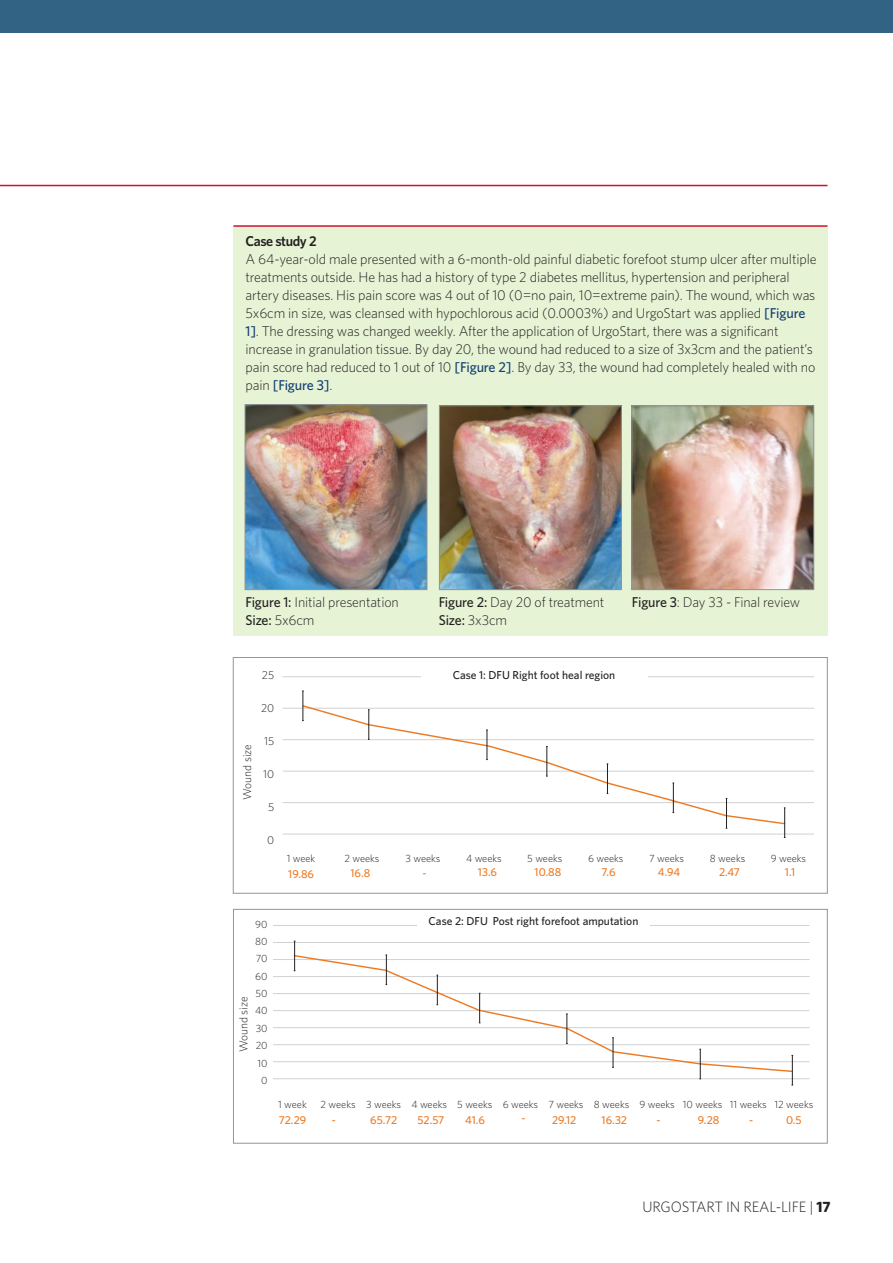
<style>
.page{position:relative;width:893px;height:1263px;background:#fff}
.page>*{position:absolute;margin:0;border:0;box-sizing:border-box;transform-origin:0 0}
.t1{font:300 15px "Whitney";letter-spacing:-.01em;color:#231f20}
.Text_Fullout{font:300 14.25px/18px "Whitney";letter-spacing:-.01em;color:#231f20}
.Text_Fullout-2{font:500 14.25px "Whitney";letter-spacing:-.01em;color:#231f20}
.Text_Fullout-3{font:600 14.25px "Whitney";letter-spacing:-.03em;color:#231f20}
.Sub-Heading{font:500 11.55px "Whitney";color:#ec7a23}
.Sub-Heading-2{font:500 11.55px "Whitney";color:#231f20}
.Sub-Heading-3{font:300 11.55px "Whitney";color:#231f20}
.Sub-Heading-4{font:300 10.5px "Whitney";letter-spacing:-.01em;color:#231f20}
.s1{font-weight:500;color:#153f73}
.s2{font-weight:500}
.s3{font-weight:300}
.s4{font-weight:700}
</style>
<div class="page">
<div style="left:0;top:0;width:893px;height:32px;background:#326384"></div>
<hr style="left:0;top:185px;width:827px;height:1px;background:#ce122d">
<div style="left:233px;top:226px;width:594px;height:410px;background:#e6f4d5"></div>
<img style="left:247px;top:406px;width:178px;height:182px">
<div style="left:245px;top:404px;width:182px;height:186px;border:1px solid #939598"></div>
<img style="left:441px;top:408px;width:178px;height:180px">
<div style="left:439px;top:406px;width:182px;height:184px;border:1px solid #939598"></div>
<img style="left:634px;top:408px;width:178px;height:180px">
<div style="left:632px;top:406px;width:182px;height:184px;border:1px solid #939598"></div>
<hr style="left:233px;top:225px;width:594px;height:2px;background:#ce122d">
<div style="left:233px;top:657px;width:594px;height:236px;border:1px solid #939598"></div>
<hr style="left:283px;top:676px;width:531px;height:1px;background:#d1d2d4">
<hr style="left:283px;top:708px;width:531px;height:1px;background:#d1d2d4">
<hr style="left:283px;top:739px;width:531px;height:1px;background:#d1d2d4">
<hr style="left:283px;top:771px;width:531px;height:1px;background:#d1d2d4">
<hr style="left:283px;top:802px;width:531px;height:1px;background:#d1d2d4">
<hr style="left:283px;top:834px;width:531px;height:1px;background:#d1d2d4">
<svg style="left:301px;top:705px;width:486px;height:120px"></svg>
<svg style="left:302px;top:691px;width:2px;height:30px"></svg>
<svg style="left:368px;top:709px;width:2px;height:31px"></svg>
<svg style="left:486px;top:730px;width:2px;height:30px"></svg>
<hr style="left:547px;top:746px;width:1px;height:30px;background:#231f20">
<svg style="left:607px;top:764px;width:1px;height:30px"></svg>
<svg style="left:672px;top:783px;width:2px;height:30px"></svg>
<hr style="left:726px;top:798px;width:1px;height:30px;background:#231f20">
<svg style="left:784px;top:808px;width:1px;height:30px"></svg>
<div style="left:421px;top:671px;width:226px;height:15px;background:#fff"></div>
<div style="left:233px;top:909px;width:594px;height:234px;border:1px solid #939598"></div>
<hr style="left:273px;top:925px;width:537px;height:1px;background:#d1d2d4">
<hr style="left:273px;top:942px;width:537px;height:1px;background:#d1d2d4">
<hr style="left:273px;top:959px;width:537px;height:1px;background:#d1d2d4">
<hr style="left:273px;top:976px;width:537px;height:1px;background:#d1d2d4">
<hr style="left:273px;top:993px;width:537px;height:1px;background:#d1d2d4">
<hr style="left:273px;top:1010px;width:537px;height:1px;background:#d1d2d4">
<hr style="left:273px;top:1027px;width:537px;height:1px;background:#d1d2d4">
<hr style="left:273px;top:1044px;width:537px;height:1px;background:#d1d2d4">
<hr style="left:273px;top:1061px;width:537px;height:1px;background:#d1d2d4">
<hr style="left:273px;top:1078px;width:537px;height:1px;background:#d1d2d4">
<svg style="left:292px;top:954px;width:502px;height:119px"></svg>
<hr style="left:294px;top:941px;width:1px;height:30px;background:#231f20">
<svg style="left:386px;top:955px;width:1px;height:30px"></svg>
<hr style="left:437px;top:975px;width:1px;height:30px;background:#231f20">
<hr style="left:479px;top:993px;width:1px;height:30px;background:#231f20">
<svg style="left:566px;top:1014px;width:2px;height:30px"></svg>
<svg style="left:612px;top:1037px;width:2px;height:31px"></svg>
<hr style="left:700px;top:1049px;width:1px;height:30px;background:#231f20">
<hr style="left:792px;top:1055px;width:1px;height:30px;background:#231f20">
<div style="left:417px;top:917px;width:233px;height:15px;background:#fff"></div>
<p class="Text_Fullout-3" style="left:245px;top:233px;width:73px">Case study 2</p>
<p class="Text_Fullout" style="left:245px;top:250px;width:573px">A 64-year-old male presented with a 6-month-old painful diabetic forefoot stump ulcer after multiple treatments outside. He has had a history of type 2 diabetes mellitus, hypertension and peripheral artery diseases. His pain score was 4 out of 10 (0=no pain, 10=extreme pain). The wound, which was 5x6cm in size, was cleansed with hypochlorous acid (0.0003%) and UrgoStart was applied <span class="s1">[Figure 1]</span>. The dressing was changed weekly. After the application of UrgoStart, there was a significant increase in granulation tissue. By day 20, the wound had reduced to a size of 3x3cm and the patient’s pain score had reduced to 1 out of 10 <span class="s1">[Figure 2]</span>. By day 33, the wound had completely healed with no pain <span class="s1">[Figure 3]</span>.</p>
<p class="Text_Fullout" style="left:245px;top:593px;width:155px"><span class="s2">Figure 1:</span> Initial presentation</p>
<p class="Text_Fullout-2" style="left:245px;top:611px;width:71px">Size: <span class="s3">5x6cm</span></p>
<p class="Text_Fullout" style="left:439px;top:593px;width:167px"><span class="s2">Figure 2:</span> Day 20 of treatment</p>
<p class="Text_Fullout-2" style="left:439px;top:611px;width:70px">Size: <span class="s3">3x3cm</span></p>
<p class="Text_Fullout" style="left:632px;top:593px;width:170px"><span class="s2">Figure 3</span>: Day 33 - Final review</p>
<p class="Sub-Heading-3" style="left:240px;top:800px;width:57px;rotate:-90deg">Wound size</p>
<p class="Sub-Heading-3" style="left:262px;top:668px;width:14px">25</p>
<p class="Sub-Heading-3" style="left:261px;top:701px;width:15px">20</p>
<p class="Sub-Heading-3" style="left:264px;top:734px;width:12px">15</p>
<p class="Sub-Heading-3" style="left:263px;top:767px;width:13px">10</p>
<p class="Sub-Heading-3" style="left:268px;top:800px;width:8px">5</p>
<p class="Sub-Heading-3" style="left:267px;top:833px;width:9px">0</p>
<p class="Sub-Heading-4" style="left:287px;top:852px;width:30px">1 week</p>
<p class="Sub-Heading" style="left:288px;top:867px;width:27px">19.86</p>
<p class="Sub-Heading-2" style="left:453px;top:668px;width:164px">Case 1: DFU Right foot heal region</p>
<p class="Sub-Heading-4" style="left:344px;top:852px;width:37px">2 weeks</p>
<p class="Sub-Heading-4" style="left:405px;top:852px;width:36px">3 weeks</p>
<p class="Sub-Heading" style="left:350px;top:866px;width:21px">16.8</p>
<p class="Sub-Heading" style="left:422px;top:866px;width:6px">-</p>
<p class="Sub-Heading-4" style="left:466px;top:852px;width:37px">4 weeks</p>
<p class="Sub-Heading" style="left:478px;top:865px;width:21px">13.6</p>
<p class="Sub-Heading-4" style="left:527px;top:852px;width:37px">5 weeks</p>
<p class="Sub-Heading" style="left:535px;top:865px;width:28px">10.88</p>
<p class="Sub-Heading-4" style="left:588px;top:852px;width:37px">6 weeks</p>
<p class="Sub-Heading" style="left:601px;top:865px;width:16px">7.6</p>
<p class="Sub-Heading-4" style="left:649px;top:852px;width:37px">7 weeks</p>
<p class="Sub-Heading" style="left:658px;top:865px;width:24px">4.94</p>
<p class="Sub-Heading-4" style="left:710px;top:852px;width:37px">8 weeks</p>
<p class="Sub-Heading" style="left:719px;top:865px;width:23px">2.47</p>
<p class="Sub-Heading-4" style="left:771px;top:852px;width:37px">9 weeks</p>
<p class="Sub-Heading" style="left:785px;top:865px;width:12px">1.1</p>
<p class="Sub-Heading-4" style="left:255px;top:918px;width:14px">90</p>
<p class="Sub-Heading-4" style="left:255px;top:935px;width:14px">80</p>
<p class="Sub-Heading-4" style="left:256px;top:952px;width:13px">70</p>
<p class="Sub-Heading-4" style="left:255px;top:970px;width:14px">60</p>
<p class="Sub-Heading-4" style="left:256px;top:987px;width:13px">50</p>
<p class="Sub-Heading-4" style="left:255px;top:1005px;width:14px">40</p>
<p class="Sub-Heading-4" style="left:256px;top:1022px;width:13px">30</p>
<p class="Sub-Heading-4" style="left:256px;top:1039px;width:13px">20</p>
<p class="Sub-Heading-4" style="left:258px;top:1057px;width:11px">10</p>
<p class="Sub-Heading-4" style="left:261px;top:1074px;width:8px">0</p>
<p class="Sub-Heading-3" style="left:237px;top:1052px;width:57px;rotate:-90deg">Wound size</p>
<p class="Sub-Heading-4" style="left:278px;top:1098px;width:30px">1 week</p>
<p class="Sub-Heading" style="left:279px;top:1113px;width:29px">72.29</p>
<p class="Sub-Heading-2" style="left:428px;top:914px;width:211px">Case 2: DFU Post right forefoot amputation</p>
<p class="Sub-Heading-4" style="left:321px;top:1098px;width:37px">2 weeks</p>
<p class="Sub-Heading-4" style="left:366px;top:1098px;width:36px">3 weeks</p>
<p class="Sub-Heading" style="left:370px;top:1113px;width:29px">65.72</p>
<p class="Sub-Heading-4" style="left:411px;top:1098px;width:37px">4 weeks</p>
<p class="Sub-Heading" style="left:418px;top:1113px;width:28px">52.57</p>
<p class="Sub-Heading-4" style="left:457px;top:1098px;width:37px">5 weeks</p>
<p class="Sub-Heading-4" style="left:503px;top:1098px;width:37px">6 weeks</p>
<p class="Sub-Heading" style="left:465px;top:1113px;width:21px">41.6</p>
<p class="Sub-Heading" style="left:522px;top:1111px;width:6px">-</p>
<p class="Sub-Heading-4" style="left:548px;top:1098px;width:37px">7 weeks</p>
<p class="Sub-Heading" style="left:552px;top:1113px;width:26px">29.12</p>
<p class="Sub-Heading-4" style="left:594px;top:1098px;width:37px">8 weeks</p>
<p class="Sub-Heading-4" style="left:639px;top:1098px;width:37px">9 weeks</p>
<p class="Sub-Heading" style="left:602px;top:1113px;width:27px">16.32</p>
<p class="Sub-Heading-4" style="left:683px;top:1098px;width:41px">10 weeks</p>
<p class="Sub-Heading" style="left:698px;top:1113px;width:23px">9.28</p>
<p class="Sub-Heading-4" style="left:730px;top:1098px;width:38px">11 weeks</p>
<p class="Sub-Heading-4" style="left:774px;top:1098px;width:40px">12 weeks</p>
<p class="Sub-Heading" style="left:786px;top:1113px;width:17px">0.5</p>
<p class="Sub-Heading" style="left:332px;top:1113px;width:6px">-</p>
<p class="Sub-Heading" style="left:656px;top:1113px;width:6px">-</p>
<p class="Sub-Heading" style="left:749px;top:1113px;width:6px">-</p>
<p class="t1" style="left:642px;top:1198px;width:190px">URGOSTART IN REAL-LIFE | <span class="s4">17</span></p>
</div>
